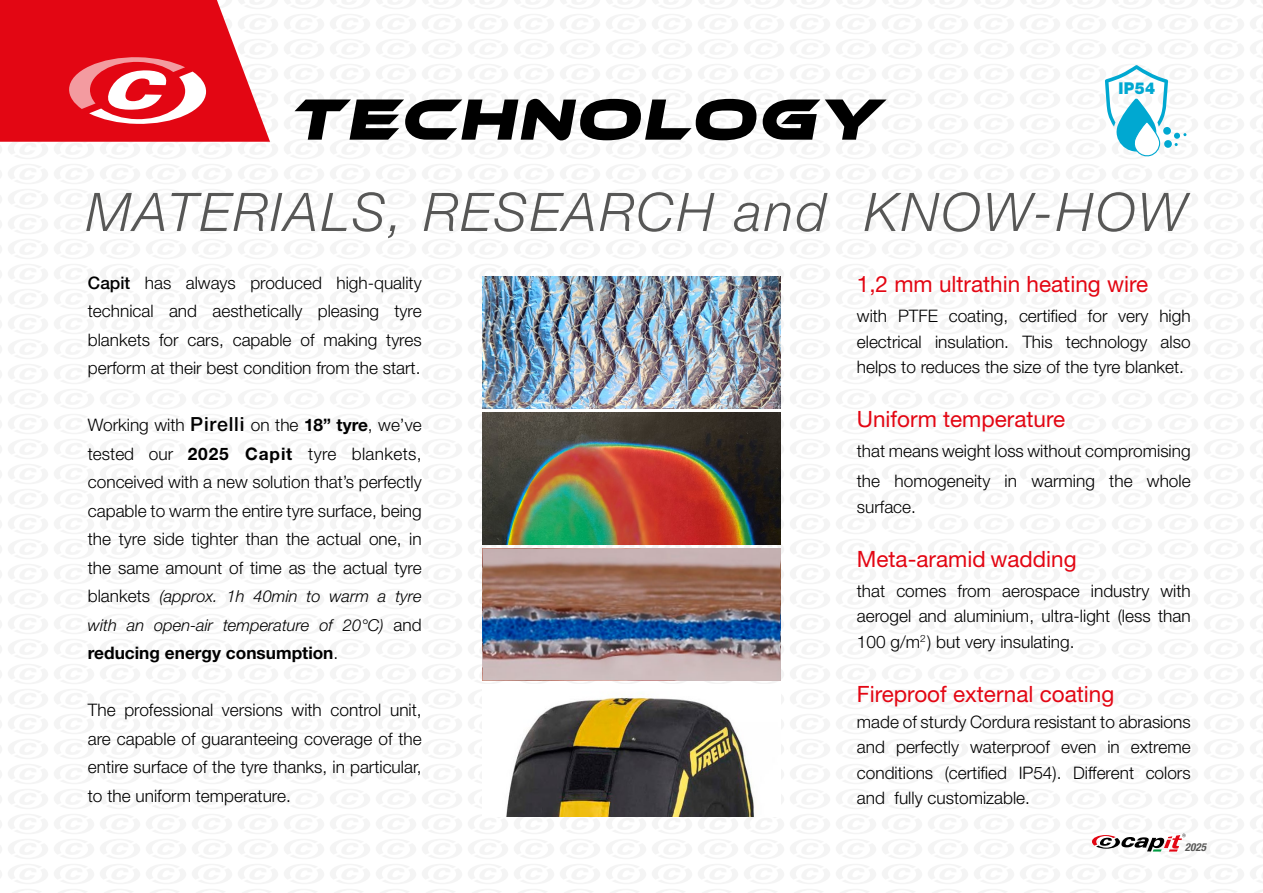
<style>
.page{position:relative;width:1263px;height:893px;background:#fff}
.page>*{position:absolute;margin:0;border:0;box-sizing:border-box;transform-origin:0 0}
.t1{font:italic 700 60px "Ethnocentric Rg";letter-spacing:.03em;color:#000}
.t2{font:italic 300 53.25px "Helvetica Neue LT Std";letter-spacing:.05em;color:#575756}
.t3{font:22.5px "Helvetica Neue LT Std";color:#e30613}
.t4{font:300 17.25px/28.5px "Helvetica Neue LT Std";color:#000;text-align:justify}
.t5{font:700 17.25px "Helvetica Neue LT Std";color:#000}
.t6{font:italic 300 16.5px/28.5px "Helvetica Neue LT Std";color:#000}
.t7{font:900 16.35px "Helvetica Neue LT Std";color:#00a8d1;scale:.92 1}
.t8{font:italic 700 condensed 10.95px "Helvetica Neue LT Std";color:#575756}
.s1{font-weight:500}
.s2{font-weight:500;font-size:19.5px}
.s3{font-weight:700}
.s4{font-style:normal;font-size:17.25px}
.s5{font-weight:300}
</style>
<div class="page">
<img style="left:483px;top:276px;width:297px;height:132px">
<img style="left:483px;top:412px;width:297px;height:132px">
<img style="left:483px;top:549px;width:297px;height:131px">
<img style="left:506px;top:697px;width:248px;height:119px">
<svg style="left:0;top:0;width:270px;height:142px"></svg>
<svg style="left:1105px;top:58px;width:63px;height:99px"></svg>
<div style="left:1164px;top:140px;width:8px;height:8px;background:#00a8d1;border-radius:3px"></div>
<div style="left:1163px;top:127px;width:8px;height:8px;background:#00a8d1;border-radius:3px"></div>
<div style="left:1174px;top:132px;width:6px;height:7px;background:#00a8d1;border-radius:50%"></div>
<svg style="left:1174px;top:143px;width:4px;height:3px"></svg>
<svg style="left:1092px;top:833px;width:94px;height:18px"></svg>
<h1 class="t1" style="left:289px;top:83px;width:592px">TECHNOLOGY</h1>
<p class="t7" style="left:1118px;top:79px;width:42px">IP54</p>
<h2 class="t2" style="left:86px;top:180px;width:1102px">MATERIALS, RESEARCH and KNOW-HOW</h2>
<h3 class="t3" style="left:857px;top:271px;width:293px">1,2 mm ultrathin heating wire</h3>
<p class="t4" style="left:857px;top:303px;width:335px;line-height:25.5px">with PTFE coating, certified for very high electrical insulation. This technology also helps to reduces the size of the tyre blanket.</p>
<h3 class="t3" style="left:857px;top:406px;width:210px">Uniform temperature</h3>
<p class="t4" style="left:857px;top:436px;width:335px;line-height:30px">that means weight loss without compromising the homogeneity in warming the whole</p>
<p class="t4" style="left:857px;top:492px;width:61px">surface.</p>
<h3 class="t3" style="left:857px;top:546px;width:221px">Meta-aramid wadding</h3>
<p class="t4" style="left:857px;top:578px;width:335px;line-height:25.5px">that comes from aerospace industry with aerogel and aluminium, ultra-light (less than 100 g/m<sup>2</sup> ) but very insulating.</p>
<h3 class="t3" style="left:857px;top:681px;width:259px">Fireproof external coating</h3>
<p class="t4" style="left:857px;top:708px;width:335px;line-height:25.5px">made of sturdy Cordura resistant to abrasions and perfectly waterproof even in extreme conditions (certified IP54). Different colors and fully customizable.</p>
<p class="t4" style="left:88px;top:268px;width:335px"><span class="s1">Capit</span> has always produced high-quality technical and aesthetically pleasing tyre blankets for cars, capable of making tyres perform at their best condition from the start.</p>
<p class="t4" style="left:88px;top:410px;width:335px">Working with <span class="s2">Pirelli</span> on the <span class="s3">18” tyre</span>, we’ve tested our <span class="s3">2025 Capit</span> tyre blankets, conceived with a new solution that’s perfectly capable to warm the entire tyre surface, being the tyre side tighter than the actual one, in the same amount of time as the actual tyre</p>
<p class="t6" style="left:88px;top:582px;width:335px"><span class="s4">blankets</span> (approx. 1h 40min to warm a tyre with an open-air temperature of 20°C) <span class="s4">and</span></p>
<p class="t5" style="left:88px;top:642px;width:252px">reducing energy consumption<span class="s5">.</span></p>
<p class="t4" style="left:88px;top:695px;width:335px">The professional versions with control unit, are capable of guaranteeing coverage of the entire surface of the tyre thanks, in particular, to the uniform temperature.</p>
<p class="t8" style="left:1185px;top:840px;width:23px">2025</p>
</div>
